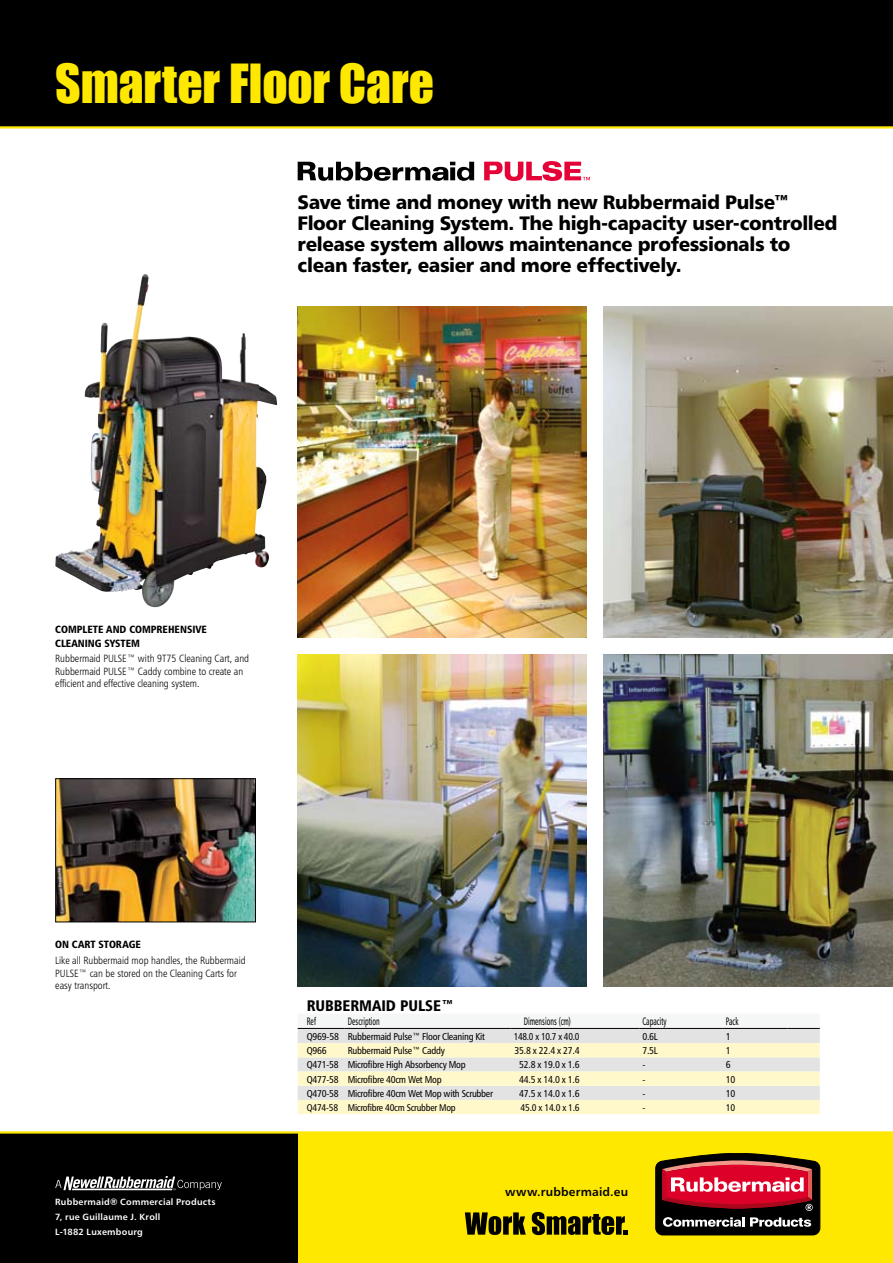
<style>
.page{position:relative;width:893px;height:1263px;background:#fff}
.page>*{position:absolute;margin:0;border:0;box-sizing:border-box;transform-origin:0 0}
.t1{font:49.5px "Impact";letter-spacing:-.005em;color:#ffe800}
.t2{font:19.5px/21px "Humanist 777 BT Black B";letter-spacing:-.02em;color:#000}
.t3{font:15.3px "Humanist 777 BT Black Condensed B";color:#000}
.t4{font:12px "Humanist 777 BT Bold B";letter-spacing:.015em;color:#000}
.t5{font:10.8px "Humanist 777 BT Roman Condensed B";color:#000;scale:.7 1}
.t6{font:10.5px/12.6px "Humanist 777 BT Light Condensed B";color:#000}
.t7{font:10.5px/13.5px "Humanist 777 BT Black Condensed B";color:#000}
.t8{font:10.05px "Humanist 777 BT Roman Condensed B";letter-spacing:-.025em;color:#000}
.t9{font:10.05px "Humanist 777 BT Roman Condensed B";letter-spacing:-.025em;color:#000;scale:.94 1}
.t10{font:9.75px "Humanist 777 BT Roman Condensed B";letter-spacing:-.025em;color:#000}
.t11{font:9px/15px "Humanist 777 BT Bold B";letter-spacing:.025em;color:#fff}
</style>
<div class="page">
<img style="left:298px;top:306px;width:289px;height:332px">
<img style="left:298px;top:655px;width:289px;height:331px">
<img style="left:604px;top:306px;width:289px;height:332px">
<img style="left:604px;top:655px;width:289px;height:331px">
<div style="left:0;top:0;width:893px;height:127px;background:#000"></div>
<hr style="left:0;top:126px;width:893px;height:3px;background:#ffe800">
<div style="left:298px;top:1132px;width:595px;height:131px;background:#ffe800"></div>
<div style="left:0;top:1132px;width:298px;height:131px;background:#000"></div>
<svg style="left:465px;top:1212px;width:61px;height:23px"></svg>
<svg style="left:532px;top:1212px;width:96px;height:23px"></svg>
<svg style="left:655px;top:1153px;width:165px;height:82px;background:#803032"></svg>
<hr style="left:0;top:1131px;width:893px;height:2px;background:#ffe800">
<img style="left:55px;top:278px;width:222px;height:330px">
<img style="left:57px;top:780px;width:197px;height:140px">
<div style="left:55px;top:778px;width:201px;height:144px;border:1px solid #000"></div>
<svg style="left:298px;top:162px;width:176px;height:19px"></svg>
<svg style="left:484px;top:161px;width:106px;height:20px"></svg>
<svg style="left:55px;top:1176px;width:167px;height:14px"></svg>
<svg style="left:298px;top:1027px;width:522px;height:87px;background:#f1edd7"></svg>
<hr style="left:298px;top:1028px;width:47px;height:1px;background:#000">
<hr style="left:345px;top:1028px;width:166px;height:1px;background:#000">
<hr style="left:511px;top:1028px;width:128px;height:1px;background:#000">
<hr style="left:639px;top:1028px;width:84px;height:1px;background:#000">
<hr style="left:723px;top:1028px;width:64px;height:1px;background:#000">
<hr style="left:787px;top:1028px;width:33px;height:1px;background:#000">
<h1 class="t1" style="left:55px;top:53px;width:380px">Smarter Floor Care</h1>
<h2 class="t2" style="left:298px;top:192px;width:541px">Save time and money with new Rubbermaid Pulse™ Floor Cleaning System. The high-capacity user-controlled release system allows maintenance professionals to clean faster, easier and more effectively.</h2>
<p class="t7" style="left:55px;top:622px;width:39px">COMPLETE</p>
<p class="t7" style="left:55px;top:622px;width:152px;text-indent:51px">AND COMPREHENSIVE<br>CLEANING SYSTEM</p>
<p class="t6" style="left:55px;top:652px;width:195px">Rubbermaid PULSE™ with 9T75 Cleaning Cart, and<br>Rubbermaid PULSE™ Caddy combine to create an efficient and effective cleaning system.</p>
<p class="t7" style="left:55px;top:938px;width:86px">ON CART STORAGE</p>
<p class="t6" style="left:55px;top:954px;width:192px">Like all Rubbermaid mop handles, the Rubbermaid<br>PULSE™ can be stored on the Cleaning Carts for easy transport.</p>
<p class="t11" style="left:55px;top:1194px;width:162px">Rubbermaid® Commercial Products<br>7, rue Guillaume J. Kroll<br>L-1882 Luxembourg</p>
<h3 class="t3" style="left:307px;top:995px;width:148px">RUBBERMAID PULSE ™</h3>
<p class="t5" style="left:307px;top:1015px;width:15px">Ref</p>
<p class="t5" style="left:348px;top:1015px;width:47px">Description</p>
<p class="t5" style="left:524px;top:1015px;width:69px">Dimensions (cm)</p>
<p class="t5" style="left:642px;top:1015px;width:36px">Capacity</p>
<p class="t5" style="left:726px;top:1015px;width:20px">Pack</p>
<p class="t8" style="left:307px;top:1030px;width:180px">Q969-58 Rubbermaid Pulse™ Floor Cleaning Kit</p>
<p class="t9" style="left:514px;top:1030px;width:71px">148.0 x 10.7 x 40.0</p>
<p class="t8" style="left:642px;top:1030px;width:17px">0.6L</p>
<p class="t8" style="left:726px;top:1030px;width:6px">1</p>
<p class="t8" style="left:307px;top:1044px;width:22px">Q966</p>
<p class="t8" style="left:348px;top:1044px;width:99px">Rubbermaid Pulse™ Caddy</p>
<p class="t8" style="left:514px;top:1044px;width:67px">35.8 x 22.4 x 27.4</p>
<p class="t8" style="left:642px;top:1044px;width:17px">7.5L</p>
<p class="t8" style="left:726px;top:1044px;width:6px">1</p>
<p class="t8" style="left:307px;top:1059px;width:160px">Q471-58 Microfibre High Absorbency Mop</p>
<p class="t8" style="left:519px;top:1059px;width:62px">52.8 x 19.0 x 1.6</p>
<p class="t8" style="left:642px;top:1059px;width:4px">-</p>
<p class="t8" style="left:726px;top:1059px;width:6px">6</p>
<p class="t8" style="left:307px;top:1073px;width:136px">Q477-58 Microfibre 40cm Wet Mop</p>
<p class="t8" style="left:519px;top:1073px;width:62px">44.5 x 14.0 x 1.6</p>
<p class="t8" style="left:642px;top:1073px;width:4px">-</p>
<p class="t8" style="left:726px;top:1073px;width:11px">10</p>
<p class="t8" style="left:307px;top:1087px;width:188px">Q470-58 Microfibre 40cm Wet Mop with Scrubber</p>
<p class="t8" style="left:519px;top:1087px;width:62px">47.5 x 14.0 x 1.6</p>
<p class="t8" style="left:642px;top:1087px;width:4px">-</p>
<p class="t8" style="left:726px;top:1087px;width:11px">10</p>
<p class="t10" style="left:307px;top:1101px;width:150px">Q474-58 Microfibre 40cm Scrubber Mop</p>
<p class="t10" style="left:521px;top:1101px;width:61px">45.0 x 14.0 x 1.6</p>
<p class="t10" style="left:642px;top:1101px;width:4px">-</p>
<p class="t10" style="left:726px;top:1101px;width:11px">10</p>
<p class="t4" style="left:505px;top:1184px;width:125px">www.rubbermaid.eu</p>
</div>
